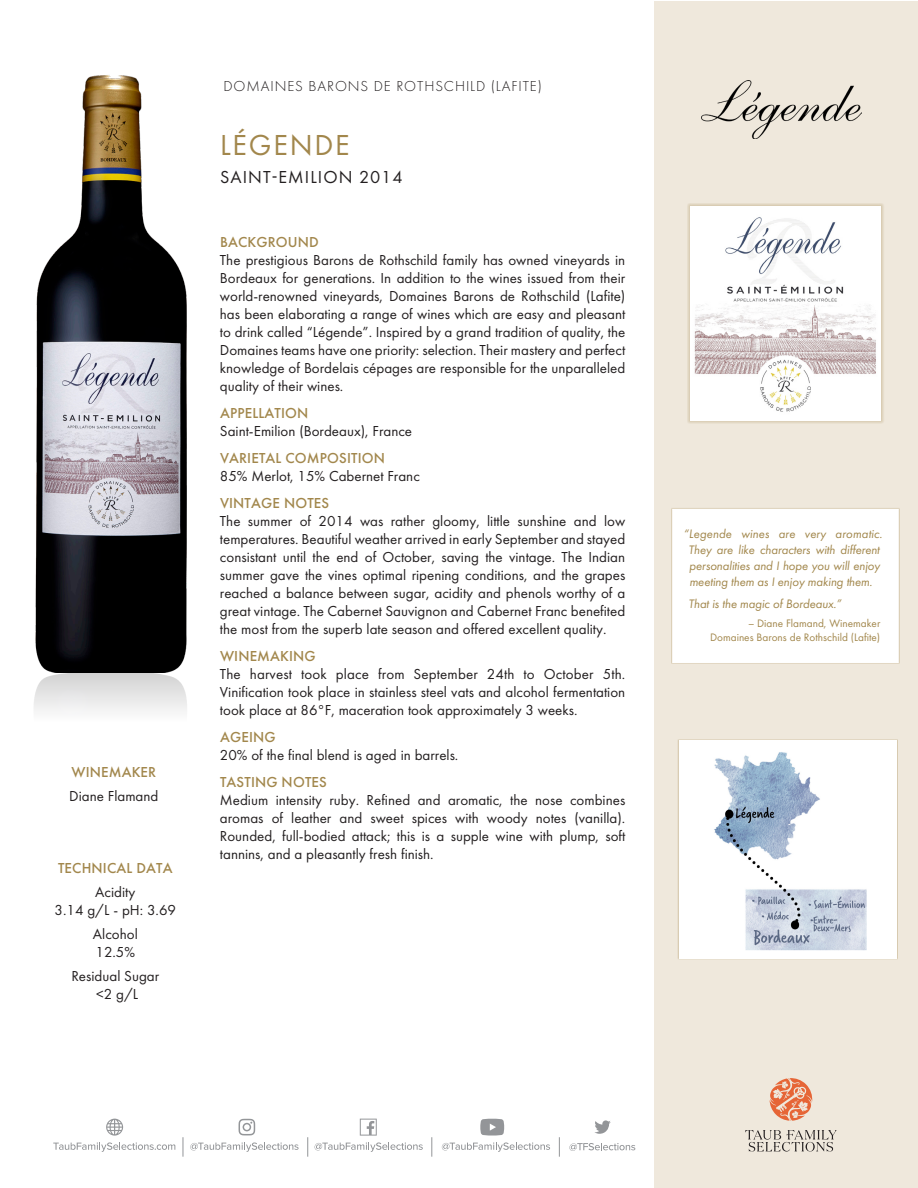
<style>
.page{position:relative;width:918px;height:1188px;background:#fff}
.page>*{position:absolute;margin:0;border:0;box-sizing:border-box;transform-origin:0 0}
.t1{font:30px "Futura PT";letter-spacing:.06em;color:#a2874c}
.t2{font:18px "Futura PT";letter-spacing:.06em;color:#231f20}
.t3{font:15px/18px "Futura PT";color:#231f20;text-align:justify}
.t4{font:500 15px "Futura PT";letter-spacing:.01em;color:#a2874c}
.t5{font:300 15px "Futura PT";letter-spacing:.06em;color:#231f20}
.t6{font:italic 12.75px/15.8px "Futura PT";letter-spacing:-.01em;color:#a2874c;text-align:center}
.t7{font:11.25px "Futura PT";color:#a2874c}
.s1{font-style:italic}
</style>
<div class="page">
<img style="left:34px;top:672px;width:153px;height:39px">
<div style="left:654px;top:1px;width:263px;height:1186px;background:#efe8dc"></div>
<img style="left:35px;top:75px;width:152px;height:597px">
<div style="left:687px;top:203px;width:197px;height:221px;background:#a2874c;opacity:.65"></div>
<img style="left:690px;top:206px;width:191px;height:214px">
<div style="left:678px;top:739px;width:220px;height:221px;background:#fff"></div>
<img style="left:714px;top:752px;width:153px;height:199px">
<img style="left:702px;top:81px;width:159px;height:58px">
<div style="left:671px;top:508px;width:229px;height:156px;background:#f7f5f0"></div>
<div style="left:673px;top:509px;width:225px;height:154px;background:#fff"></div>
<svg style="left:569px;top:1143px;width:66px;height:8px"></svg>
<svg style="left:53px;top:1142px;width:122px;height:10px"></svg>
<svg style="left:190px;top:1142px;width:109px;height:10px"></svg>
<svg style="left:315px;top:1142px;width:108px;height:10px"></svg>
<svg style="left:442px;top:1142px;width:108px;height:10px"></svg>
<svg style="left:559px;top:1137px;width:1px;height:20px"></svg>
<svg style="left:307px;top:1137px;width:1px;height:20px"></svg>
<svg style="left:183px;top:1137px;width:1px;height:20px"></svg>
<svg style="left:360px;top:1119px;width:17px;height:17px"></svg>
<svg style="left:239px;top:1119px;width:16px;height:16px"></svg>
<svg style="left:432px;top:1137px;width:1px;height:20px"></svg>
<svg style="left:594px;top:1120px;width:17px;height:14px"></svg>
<svg style="left:106px;top:1119px;width:17px;height:17px"></svg>
<svg style="left:480px;top:1119px;width:24px;height:17px"></svg>
<svg style="left:745px;top:1130px;width:92px;height:22px"></svg>
<svg style="left:770px;top:1078px;width:43px;height:43px"></svg>
<p class="t4" style="left:71px;top:763px;width:86px">WINEMAKER</p>
<p class="t3" style="left:69px;top:787px;width:91px">Diane Flamand</p>
<p class="t4" style="left:58px;top:859px;width:116px">TECHNICAL DATA</p>
<p class="t3" style="left:55px;top:883px;width:123px;text-align:center">Acidity<br>3.14 g/L - pH: 3.69</p>
<p class="t3" style="left:93px;top:925px;width:46px">Alcohol<br>12.5%</p>
<p class="t3" style="left:71px;top:967px;width:89px;text-align:center">Residual Sugar &lt;2 g/L</p>
<p class="t5" style="left:223px;top:78px;width:320px">DOMAINES BARONS DE ROTHSCHILD (LAFITE)</p>
<p class="t1" style="left:220px;top:127px;width:131px">LÉGENDE</p>
<p class="t2" style="left:220px;top:167px;width:184px">SAINT-EMILION 2014</p>
<p class="t4" style="left:220px;top:233px;width:100px">BACKGROUND</p>
<p class="t3" style="left:220px;top:251px;width:407px">The prestigious Barons de Rothschild family has owned vineyards in Bordeaux for generations. In addition to the wines issued from their world-renowned vineyards, Domaines Barons de Rothschild (Lafite) has been elaborating a range of wines which are easy and pleasant to drink called “Légende”. Inspired by a grand tradition of quality, the Domaines teams have one priority: selection. Their mastery and perfect knowledge of Bordelais cépages are responsible for the unparalleled quality of their wines.</p>
<p class="t4" style="left:220px;top:404px;width:90px">APPELLATION</p>
<p class="t3" style="left:220px;top:422px;width:194px">Saint-Emilion (Bordeaux), France</p>
<p class="t4" style="left:220px;top:449px;width:167px">VARIETAL COMPOSITION</p>
<p class="t3" style="left:220px;top:467px;width:202px">85% Merlot, 15% Cabernet Franc</p>
<p class="t4" style="left:220px;top:494px;width:111px">VINTAGE NOTES</p>
<p class="t3" style="left:220px;top:512px;width:407px">The summer of 2014 was rather gloomy, little sunshine and low temperatures. Beautiful weather arrived in early September and stayed consistant until the end of October, saving the vintage. The Indian summer gave the vines optimal ripening conditions, and the grapes reached a balance between sugar, acidity and phenols worthy of a great vintage. The Cabernet Sauvignon and Cabernet Franc benefited the most from the superb late season and offered excellent quality.</p>
<p class="t4" style="left:220px;top:647px;width:97px">WINEMAKING</p>
<p class="t3" style="left:220px;top:665px;width:407px">The harvest took place from September 24th to October 5th.<br>Vinification took place in stainless steel vats and alcohol fermentation took place at 86°F, maceration took approximately 3 weeks.</p>
<p class="t4" style="left:220px;top:728px;width:57px">AGEING</p>
<p class="t3" style="left:220px;top:746px;width:240px">20% of the final blend is aged in barrels.</p>
<p class="t4" style="left:220px;top:773px;width:108px">TASTING NOTES</p>
<p class="t3" style="left:220px;top:791px;width:407px">Medium intensity ruby. Refined and aromatic, the nose combines aromas of leather and sweet spices with woody notes (vanilla).<br>Rounded, full-bodied attack; this is a supple wine with plump, soft tannins, and a pleasantly fresh finish.</p>
<p class="t6" style="left:684px;top:526px;width:200px">“Legende wines are very aromatic.<br>They are like characters with different personalities and I hope you will enjoy meeting them as I enjoy making them.</p>
<p class="t6" style="left:688px;top:596px;width:155px">That is the magic of Bordeaux.”</p>
<p class="t7" style="left:748px;top:617px;width:134px"><span class="s1">–</span> Diane Flamand, Winemaker</p>
<p class="t7" style="left:710px;top:630px;width:172px">Domaines Barons de Rothschild (Lafite)</p>
</div>
